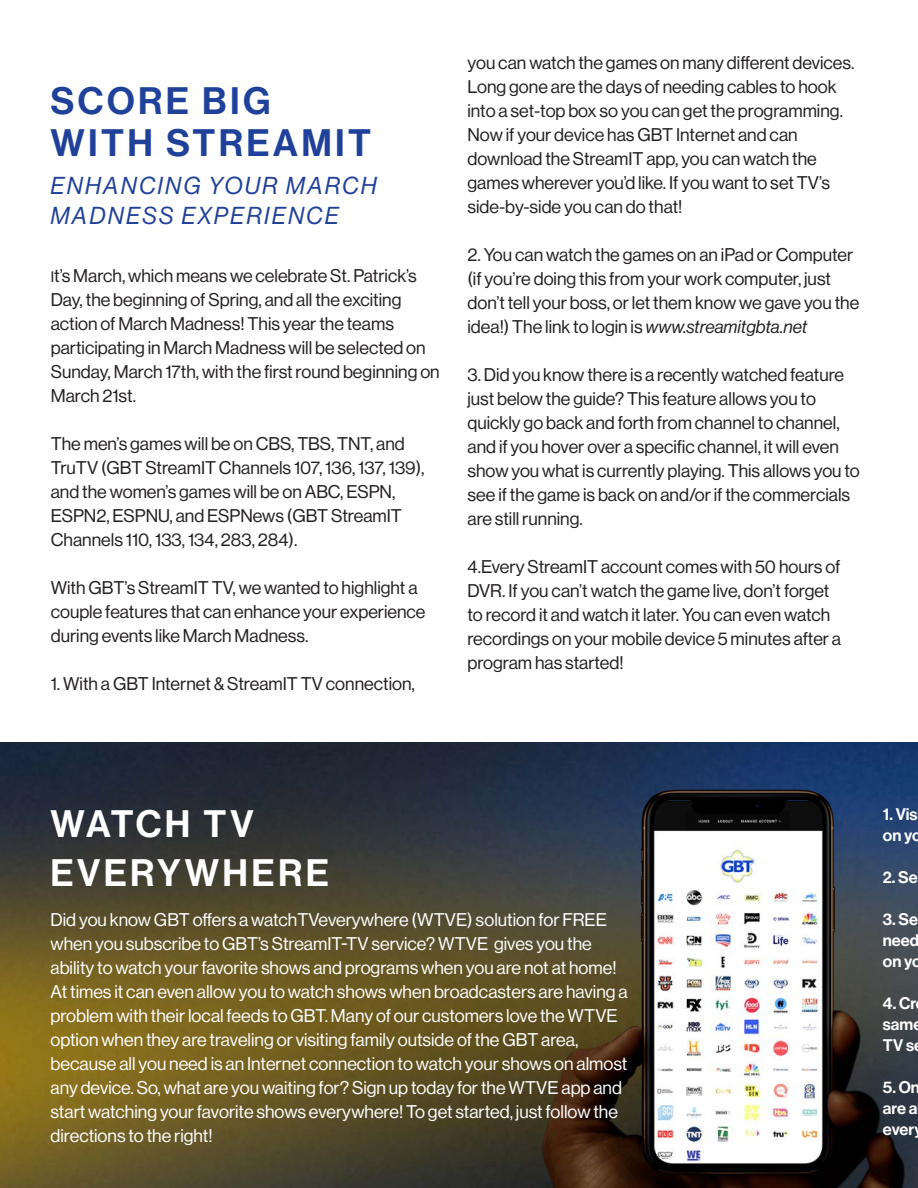
<style>
.page{position:relative;width:918px;height:1188px;background:#fff}
.page>*{position:absolute;margin:0;border:0;box-sizing:border-box;transform-origin:0 0}
.t1{font:37.5px "N Haas Grotesk DS Pro 65 Md";letter-spacing:.09em;color:#20419a}
.t2{font:37.5px "N Haas Grotesk DS Pro 65 Md";letter-spacing:.09em;color:#fff}
.t3{font:24px/30px "N Haas Grotesk DS Pro 56 It";letter-spacing:.09em;color:#20419a}
.Body_Text{font:18px/24px "Neue Haas Display";color:#231f20}
.Body_Text-2{font:18px/24px "Neue Haas Display";color:#fff}
.Body_Text-3{font:16.5px/21px "N Haas Grotesk DS Pro 65 Md";color:#fff}
.Body_Text-4{font:16.5px/21px "Neue Haas Display Mediu";letter-spacing:.005em;color:#fff}
.s1{font-size:15px}
.s2{font-family:"N Haas Grotesk DS Pro 56 It"}
.s3{font-family:"N Haas Grotesk DS Pro 65 Md"}
</style>
<div class="page">
<img style="left:0;top:742px;width:918px;height:446px">
<img style="left:538px;top:785px;width:373px;height:403px">
<p class="t1" style="left:51px;top:80px;width:222px">SCORE BIG</p>
<p class="t1" style="left:51px;top:122px;width:322px">WITH STREAMIT</p>
<p class="t3" style="left:51px;top:171px;width:328px">ENHANCING YOUR MARCH<br>MADNESS EXPERIENCE</p>
<p class="Body_Text" style="left:51px;top:264px;width:391px"><span class="s1">I</span>t’s March, which means we celebrate St. Patrick’s Day, the beginning of Spring, and all the exciting action of March Madness! This year the teams participating in March Madness will be selected on Sunday, March 17th, with the first round beginning on March 21st.</p>
<p class="Body_Text" style="left:51px;top:432px;width:375px">The men’s games will be on CBS, TBS, TNT, and TruTV (GBT StreamIT Channels 107, 136, 137, 139), and the women’s games will be on ABC, ESPN, ESPN2, ESPNU, and ESPNews (GBT StreamIT Channels 110, 133, 134, 283, 284).</p>
<p class="Body_Text" style="left:51px;top:576px;width:376px">With GBT’s StreamIT TV, we wanted to highlight a couple features that can enhance your experience during events like March Madness.</p>
<p class="Body_Text" style="left:51px;top:672px;width:366px">1. With a GBT Internet &amp; StreamIT TV connection,</p>
<p class="Body_Text" style="left:468px;top:50px;width:388px">you can watch the games on many different devices.<br>Long gone are the days of needing cables to hook into a set-top box so you can get the programming.<br>Now if your device has GBT Internet and can download the StreamIT app, you can watch the games wherever you’d like. If you want to set TV’s side-by-side you can do that!</p>
<p class="Body_Text" style="left:468px;top:242px;width:393px">2. You can watch the games on an iPad or Computer (if you’re doing this from your work computer, just don’t tell your boss, or let them know we gave you the idea!) The link to login is <span class="s2">www.streamitgbta.net</span></p>
<p class="Body_Text" style="left:468px;top:362px;width:394px">3. Did you know there is a recently watched feature just below the guide? This feature allows you to quickly go back and forth from channel to channel, and if you hover over a specific channel, it will even show you what is currently playing. This allows you to see if the game is back on and/or if the commercials are still running.</p>
<p class="Body_Text" style="left:468px;top:554px;width:375px">4.Every StreamIT account comes with 50 hours of DVR. If you can’t watch the game live, don’t forget to record it and watch it later. You can even watch recordings on your mobile device 5 minutes after a program has started!</p>
<p class="t2" style="left:51px;top:802px;width:204px">WATCH TV</p>
<p class="t2" style="left:51px;top:851px;width:280px">EVERYWHERE</p>
<p class="Body_Text-2" style="left:51px;top:908px;width:579px">Did you know GBT offers a watchTVeverywhere (WTVE) solution for FREE when you subscribe to GBT’s StreamIT-TV service? WTVE gives you the ability to watch your favorite shows and programs when you are not at home!<br>At times it can even allow you to watch shows when broadcasters are having a problem with their local feeds to GBT. Many of our customers love the WTVE option when they are traveling or visiting family outside of the GBT area, because all you need is an Internet connection to watch your shows on almost any device. So, what are you waiting for? Sign up today for the WTVE app and start watching your favorite shows everywhere! To get started, just follow the directions to the right!</p>
<p class="Body_Text-3" style="left:883px;top:804px;width:40px">1. Vis on yo</p>
<p class="Body_Text-3" style="left:883px;top:867px;width:36px">2. Se</p>
<p class="Body_Text-3" style="left:883px;top:909px;width:40px">3. Se need on yo</p>
<p class="Body_Text-4" style="left:883px;top:993px;width:41px"><span class="s3">4. Cr </span>same<br>TV s</p>
<p class="Body_Text-3" style="left:883px;top:1077px;width:39px">5. On are a ever</p>
</div>
